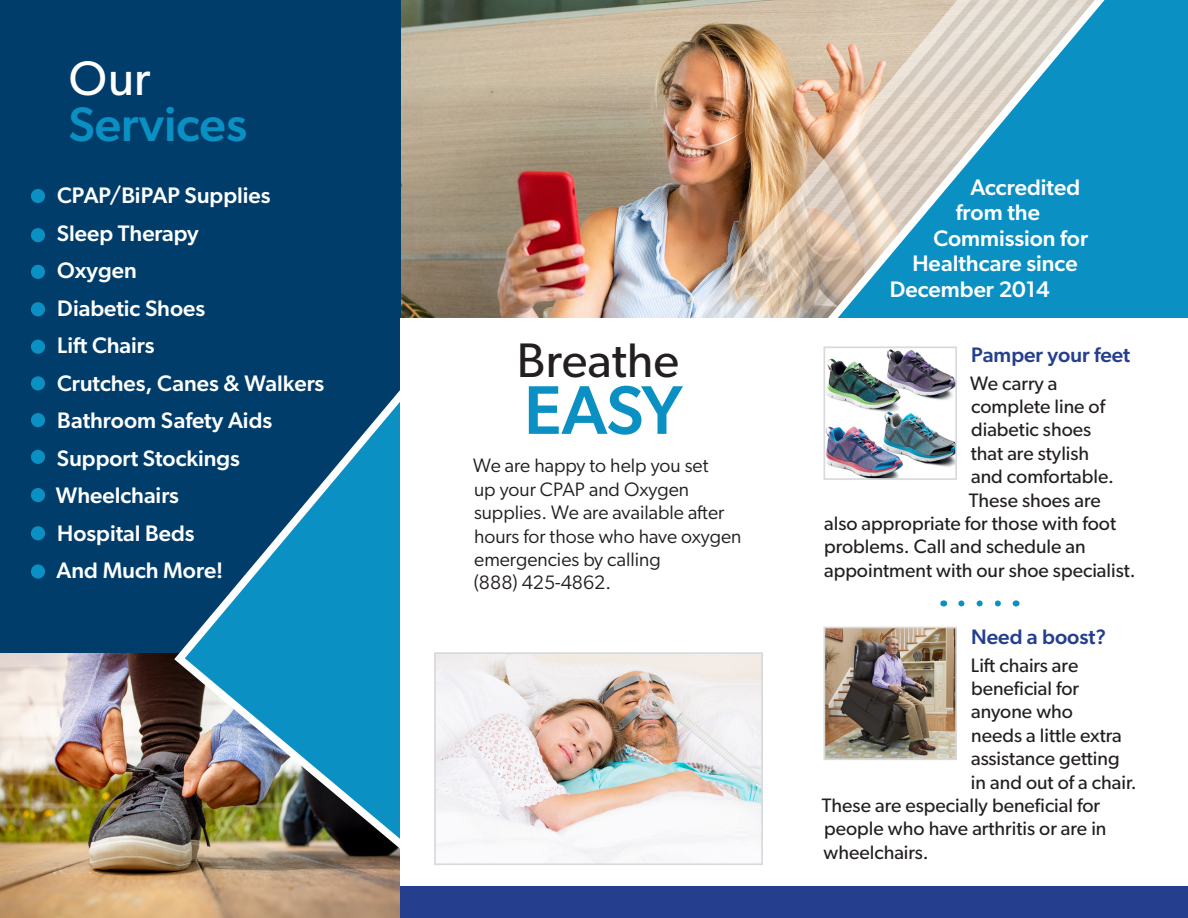
<style>
.page{position:relative;width:1188px;height:918px;background:#fff}
.page>*{position:absolute;margin:0;border:0;box-sizing:border-box;transform-origin:0 0}
.t1{font:500 69px "Gibson";color:#0a90c3}
.t2{font:500 48.6px "Gibson";color:#0a90c3}
.t3{font:48.6px "Gibson";color:#231f20}
.t4{font:48.6px "Gibson";color:#fff}
.t5{font:500 22.5px "Gibson";color:#fff}
.t6{font:500 21px "Gibson";color:#253f8e}
.t7{font:19.5px "Gibson";color:#231f20}
.t8{font:19.5px/23.4px "Gibson";color:#231f20}
</style>
<div class="page">
<img style="left:400px;top:0;width:246px;height:318px">
<img style="left:646px;top:0;width:146px;height:318px">
<svg style="left:792px;top:0;width:396px;height:318px;background:#69aabf"></svg>
<div style="left:0;top:0;width:400px;height:918px;background:#003d6b"></div>
<img style="left:0;top:654px;width:400px;height:264px">
<img style="left:169px;top:390px;width:231px;height:503px">
<div style="left:31px;top:189px;width:14px;height:14px;background:#0a90c3;border-radius:50%"></div>
<div style="left:31px;top:228px;width:14px;height:14px;background:#0a90c3;border-radius:50%"></div>
<div style="left:31px;top:265px;width:14px;height:14px;background:#0a90c3;border-radius:50%"></div>
<div style="left:31px;top:302px;width:14px;height:14px;background:#0a90c3;border-radius:50%"></div>
<div style="left:31px;top:340px;width:14px;height:14px;background:#0a90c3;border-radius:50%"></div>
<div style="left:31px;top:376px;width:14px;height:14px;background:#0a90c3;border-radius:50%"></div>
<div style="left:31px;top:413px;width:14px;height:14px;background:#0a90c3;border-radius:50%"></div>
<div style="left:31px;top:450px;width:14px;height:14px;background:#0a90c3;border-radius:50%"></div>
<div style="left:31px;top:488px;width:14px;height:14px;background:#0a90c3;border-radius:50%"></div>
<div style="left:31px;top:526px;width:14px;height:14px;background:#0a90c3;border-radius:50%"></div>
<div style="left:31px;top:564px;width:14px;height:15px;background:#0a90c3;border-radius:50%"></div>
<img style="left:437px;top:655px;width:323px;height:207px">
<div style="left:434px;top:652px;width:329px;height:213px;border:2px solid #d8d9db"></div>
<div style="left:400px;top:886px;width:788px;height:32px;background:#253f8e"></div>
<img style="left:827px;top:349px;width:127px;height:128px">
<div style="left:824px;top:346px;width:133px;height:134px;border:2px solid #d8d9db"></div>
<img style="left:827px;top:630px;width:127px;height:127px">
<div style="left:824px;top:627px;width:133px;height:133px;border:2px solid #d8d9db"></div>
<svg style="left:961px;top:600px;width:40px;height:6px"></svg>
<p class="t4" style="left:69px;top:49px;width:83px">Our</p>
<p class="t2" style="left:68px;top:95px;width:180px">Services</p>
<p class="t5" style="left:57px;top:182px;width:215px">CPAP/BiPAP Supplies</p>
<p class="t5" style="left:57px;top:219px;width:143px">Sleep Therapy</p>
<p class="t5" style="left:57px;top:257px;width:81px">Oxygen</p>
<p class="t5" style="left:57px;top:294px;width:149px">Diabetic Shoes</p>
<p class="t5" style="left:57px;top:332px;width:99px">Lift Chairs</p>
<p class="t5" style="left:57px;top:369px;width:269px">Crutches, Canes &amp; Walkers</p>
<p class="t5" style="left:57px;top:407px;width:217px">Bathroom Safety Aids</p>
<p class="t5" style="left:57px;top:444px;width:185px">Support Stockings</p>
<p class="t5" style="left:56px;top:482px;width:124px">Wheelchairs</p>
<p class="t5" style="left:57px;top:519px;width:139px">Hospital Beds</p>
<p class="t5" style="left:57px;top:557px;width:168px">And Much More!</p>
<p class="t3" style="left:517px;top:331px;width:164px">Breathe</p>
<p class="t1" style="left:524px;top:369px;width:160px">EASY</p>
<p class="t8" style="left:473px;top:454px;width:270px">We are happy to help you set<br>up your CPAP and Oxygen supplies. We are available after hours for those who have oxygen emergencies by calling</p>
<p class="t8" style="left:474px;top:571px;width:139px">(888) 425-4862.</p>
<p class="t5" style="left:970px;top:173px;width:111px">Accredited</p>
<p class="t5" style="left:956px;top:199px;width:86px">from the</p>
<p class="t5" style="left:933px;top:224px;width:156px">Commission for</p>
<p class="t5" style="left:912px;top:250px;width:167px">Healthcare since</p>
<p class="t5" style="left:890px;top:275px;width:161px">December 2014</p>
<p class="t6" style="left:971px;top:342px;width:161px">Pamper your feet</p>
<p class="t7" style="left:970px;top:371px;width:89px">We carry a</p>
<p class="t7" style="left:971px;top:395px;width:135px">complete line of</p>
<p class="t7" style="left:971px;top:418px;width:122px">diabetic shoes</p>
<p class="t7" style="left:971px;top:441px;width:120px">that are stylish</p>
<p class="t7" style="left:971px;top:465px;width:145px">and comfortable.</p>
<p class="t7" style="left:969px;top:488px;width:133px">These shoes are</p>
<p class="t7" style="left:824px;top:512px;width:294px">also appropriate for those with foot</p>
<p class="t7" style="left:824px;top:535px;width:263px">problems. Call and schedule an</p>
<p class="t7" style="left:824px;top:558px;width:313px">appointment with our shoe specialist.</p>
<p class="t6" style="left:971px;top:624px;width:137px">Need a boost?</p>
<p class="t7" style="left:971px;top:653px;width:109px">Lift chairs are</p>
<p class="t7" style="left:971px;top:677px;width:110px">beneficial for</p>
<p class="t7" style="left:971px;top:700px;width:103px">anyone who</p>
<p class="t7" style="left:971px;top:723px;width:152px">needs a little extra</p>
<p class="t7" style="left:971px;top:747px;width:150px">assistance getting</p>
<p class="t7" style="left:971px;top:770px;width:167px">in and out of a chair.</p>
<p class="t7" style="left:822px;top:794px;width:280px">These are especially beneficial for</p>
<p class="t7" style="left:824px;top:817px;width:284px">people who have arthritis or are in</p>
<p class="t7" style="left:824px;top:840px;width:107px">wheelchairs.</p>
</div>
